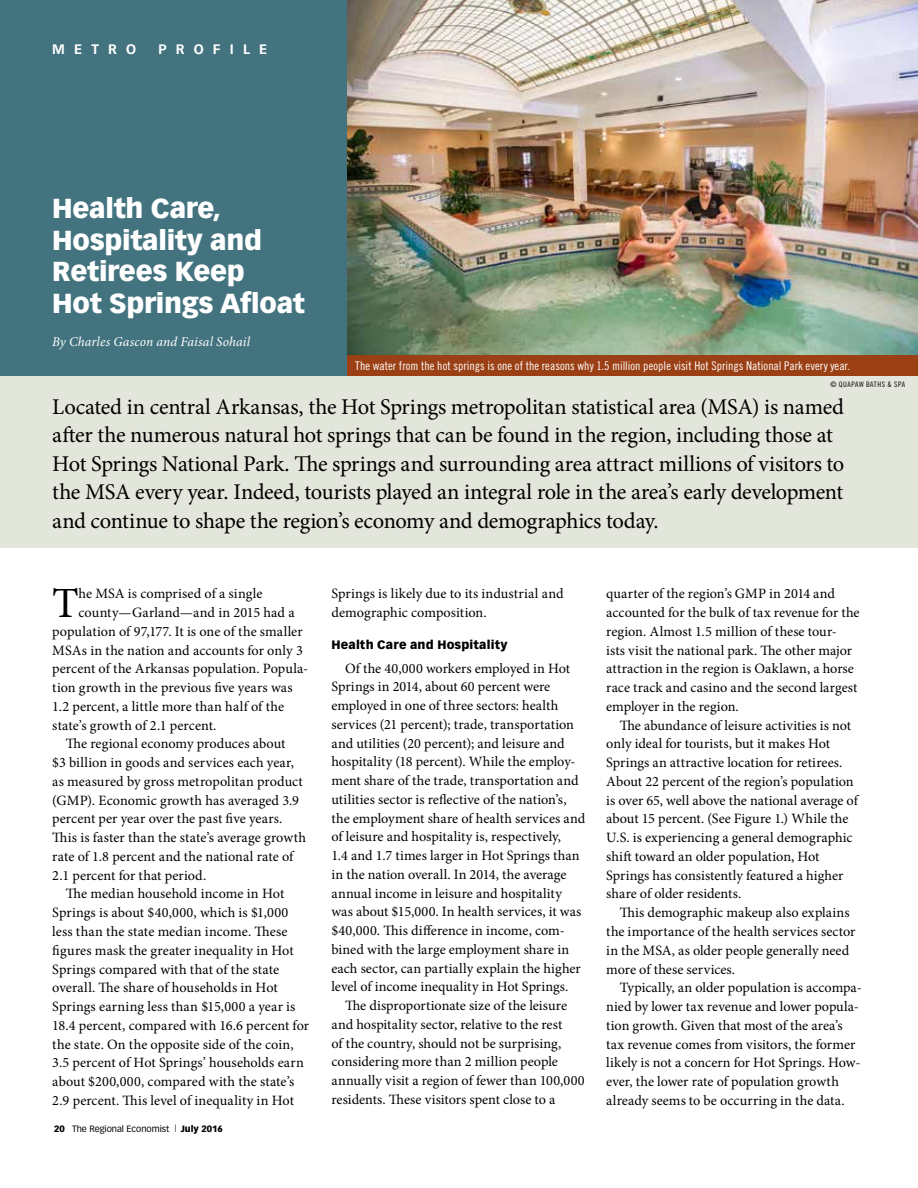
<style>
.page{position:relative;width:918px;height:1188px;background:#fff}
.page>*{position:absolute;margin:0;border:0;box-sizing:border-box;transform-origin:0 0}
.t1{font:43.05px "Minion Pro";color:#000}
.t2{font:900 27px/31.5px "Vectora LH";letter-spacing:-.01em;color:#fff}
.t3{font:22.5px/28.5px "Minion Pro";letter-spacing:-.015em;color:#000}
.t4{font:14.25px/18.8px "Minion Pro";color:#000}
.t5{font:italic 13.5px "Minion Pro";letter-spacing:.01em;color:#fff}
.t6{font:700 13.5px "Vectora LH";letter-spacing:.68em;color:#fff}
.t7{font:12px "Trade Gothic Cond Eighteen";letter-spacing:.005em;color:#fff}
.t8{font:900 12px "Vectora LT Std";letter-spacing:.015em;color:#000}
.t9{font:9px "Vectora LH";color:#000}
.t10{font:7.5px "Trade Gothic Cond Eighteen";letter-spacing:.075em;color:#000}
.s1{font-weight:900}
</style>
<div class="page">
<div style="left:0;top:0;width:347px;height:406px;background:#43737f"></div>
<img style="left:347px;top:0;width:571px;height:355px">
<div style="left:0;top:376px;width:918px;height:172px;background:#e3e6db"></div>
<div style="left:347px;top:355px;width:571px;height:21px;background:#9b4014"></div>
<p class="t6" style="left:52px;top:41px;width:85px">METRO</p>
<p class="t6" style="left:158px;top:41px;width:110px">PROFILE</p>
<h2 class="t2" style="left:52px;top:193px;width:254px">Health Care,<br>Hospitality and<br>Retirees Keep<br>Hot Springs Afloat</h2>
<p class="t5" style="left:52px;top:333px;width:199px">By Charles Gascon and Faisal Sohail</p>
<p class="t7" style="left:355px;top:359px;width:497px">The water from the hot springs is one of the reasons why 1.5 million people visit Hot Springs National Park every year.</p>
<p class="t10" style="left:830px;top:380px;width:76px">© QUAPAW BATHS &amp; SPA</p>
<p class="t3" style="left:52px;top:392px;width:794px">Located in central Arkansas, the Hot Springs metropolitan statistical area (MSA) is named after the numerous natural hot springs that can be found in the region, including those at Hot Springs National Park. The springs and surrounding area attract millions of visitors to the MSA every year. Indeed, tourists played an integral role in the area’s early development and continue to shape the region’s economy and demographics today.</p>
<h1 class="t1" style="left:52px;top:575px;width:28px">T</h1>
<p class="t4" style="left:78px;top:585px;width:186px">he MSA is comprised of a single</p>
<p class="t4" style="left:78px;top:603px;width:218px">county—Garland—and in 2015 had a</p>
<p class="t4" style="left:52px;top:622px;width:252px">population of 97,177. It is one of the smaller</p>
<p class="t4" style="left:52px;top:641px;width:252px">MSAs in the nation and accounts for only 3</p>
<p class="t4" style="left:52px;top:660px;width:257px">percent of the Arkansas population. Popula-</p>
<p class="t4" style="left:52px;top:678px;width:242px">tion growth in the previous five years was</p>
<p class="t4" style="left:52px;top:697px;width:233px">1.2 percent, a little more than half of the</p>
<p class="t4" style="left:52px;top:716px;width:166px">state’s growth of 2.1 percent.</p>
<p class="t4" style="left:66px;top:735px;width:221px">The regional economy produces about</p>
<p class="t4" style="left:52px;top:753px;width:243px">$3 billion in goods and services each year,</p>
<p class="t4" style="left:52px;top:772px;width:252px">as measured by gross metropolitan product</p>
<p class="t4" style="left:52px;top:791px;width:248px">(GMP). Economic growth has averaged 3.9</p>
<p class="t4" style="left:52px;top:810px;width:232px">percent per year over the past five years.</p>
<p class="t4" style="left:52px;top:828px;width:255px">This is faster than the state’s average growth</p>
<p class="t4" style="left:52px;top:847px;width:243px">rate of 1.8 percent and the national rate of</p>
<p class="t4" style="left:52px;top:866px;width:155px">2.1 percent for that period.</p>
<p class="t4" style="left:66px;top:885px;width:220px">The median household income in Hot</p>
<p class="t4" style="left:52px;top:903px;width:238px">Springs is about $40,000, which is $1,000</p>
<p class="t4" style="left:52px;top:922px;width:237px">less than the state median income. These</p>
<p class="t4" style="left:52px;top:941px;width:243px">figures mask the greater inequality in Hot</p>
<p class="t4" style="left:52px;top:960px;width:228px">Springs compared with that of the state</p>
<p class="t4" style="left:52px;top:978px;width:227px">overall. The share of households in Hot</p>
<p class="t4" style="left:52px;top:997px;width:245px">Springs earning less than $15,000 a year is</p>
<p class="t4" style="left:52px;top:1016px;width:258px">18.4 percent, compared with 16.6 percent for</p>
<p class="t4" style="left:52px;top:1035px;width:243px">the state. On the opposite side of the coin,</p>
<p class="t4" style="left:52px;top:1053px;width:253px">3.5 percent of Hot Springs’ households earn</p>
<p class="t4" style="left:52px;top:1072px;width:244px">about $200,000, compared with the state’s</p>
<p class="t4" style="left:52px;top:1091px;width:243px">2.9 percent. This level of inequality in Hot</p>
<p class="t9" style="left:54px;top:1123px;width:170px"><span class="s1">20</span> The Regional Economist <sup>|</sup> <span class="s1">July 2016</span></p>
<p class="t4" style="left:332px;top:585px;width:234px">Springs is likely due to its industrial and demographic composition.</p>
<p class="t8" style="left:332px;top:637px;width:178px">Health Care and Hospitality</p>
<p class="t4" style="left:332px;top:659px;width:255px;text-indent:13px">Of the 40,000 workers employed in Hot Springs in 2014, about 60 percent were employed in one of three sectors: health services (21 percent); trade, transportation and utilities (20 percent); and leisure and hospitality (18 percent). While the employ&shy;ment share of the trade, transportation and utilities sector is reflective of the nation’s, the employment share of health services and of leisure and hospitality is, respectively,<br>1.4 and 1.7 times larger in Hot Springs than in the nation overall. In 2014, the average annual income in leisure and hospitality was about $15,000. In health services, it was $40,000. This difference in income, com&shy;bined with the large employment share in each sector, can partially explain the higher level of income inequality in Hot Springs.</p>
<p class="t4" style="left:332px;top:996px;width:255px;text-indent:13px">The disproportionate size of the leisure and hospitality sector, relative to the rest<br>of the country, should not be surprising, considering more than 2 million people annually visit a region of fewer than 100,000 residents. These visitors spent close to a</p>
<p class="t4" style="left:606px;top:585px;width:255px">quarter of the region’s GMP in 2014 and accounted for the bulk of tax revenue for the region. Almost 1.5 million of these tour-<br>ists visit the national park. The other major attraction in the region is Oaklawn, a horse race track and casino and the second largest employer in the region.</p>
<p class="t4" style="left:606px;top:716px;width:253px;text-indent:13px">The abundance of leisure activities is not only ideal for tourists, but it makes Hot Springs an attractive location for retirees.<br>About 22 percent of the region’s population is over 65, well above the national average of about 15 percent. (See Figure 1.) While the U.S. is experiencing a general demographic shift toward an older population, Hot Springs has consistently featured a higher share of older residents.</p>
<p class="t4" style="left:606px;top:903px;width:251px;text-indent:13px">This demographic makeup also explains the importance of the health services sector in the MSA, as older people generally need more of these services.</p>
<p class="t4" style="left:606px;top:978px;width:257px;text-indent:14px">Typically, an older population is accompa&shy;nied by lower tax revenue and lower popula&shy;tion growth. Given that most of the area’s tax revenue comes from visitors, the former likely is not a concern for Hot Springs. How&shy;ever, the lower rate of population growth already seems to be occurring in the data.</p>
</div>
